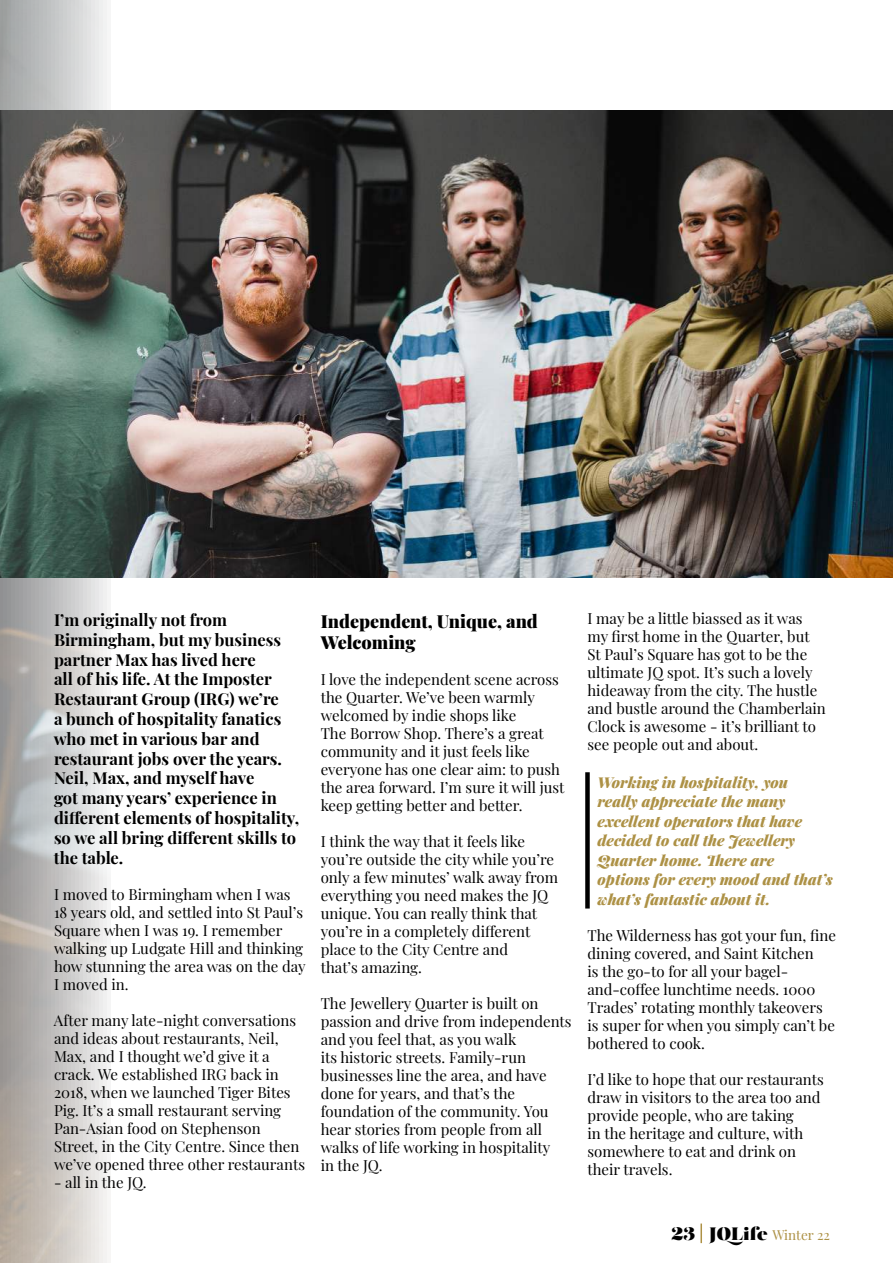
<style>
.page{position:relative;width:893px;height:1263px;background:#fff}
.page>*{position:absolute;margin:0;border:0;box-sizing:border-box;transform-origin:0 0}
.t1{font:900 18px/21.6px "Playfair Display";color:#000}
.t2{font:18px "Salome Fine";color:#000}
.t3{font:700 16.5px/19.8px "Playfair Display";color:#000}
.t4{font:15px/18px "Playfair Display";color:#000}
.t5{font:italic 900 15px/19.5px "Playfair Display";color:#ad9145}
.s1{font-family:"Playfair Display";font-size:13.5px;color:#ad9145}
</style>
<div class="page">
<img style="left:0;top:0;width:111px;height:1263px">
<img style="left:0;top:111px;width:893px;height:466px">
<hr style="left:700px;top:1223px;width:2px;height:20px;background:#ad9145">
<div style="left:585px;top:772px;width:5px;height:136px;background:#000"></div>
<p class="t3" style="left:54px;top:611px;width:247px">I’m originally not from<br>Birmingham, but my business partner Max has lived here<br>all of his life. At the Imposter<br>Restaurant Group (IRG) we’re<br>a bunch of hospitality fanatics who met in various bar and restaurant jobs over the years.<br>Neil, Max, and myself have<br>got many years’ experience in different elements of hospitality, so we all bring different skills to the table.</p>
<p class="t4" style="left:54px;top:886px;width:253px">I moved to Birmingham when I was<br>18 years old, and settled into St Paul’s<br>Square when I was 19. I remember walking up Ludgate Hill and thinking how stunning the area was on the day<br>I moved in.</p>
<p class="t4" style="left:54px;top:1012px;width:253px">After many late-night conversations and ideas about restaurants, Neil, Max, and I thought we’d give it a crack. We established IRG back in 2018, when we launched Tiger Bites Pig. It’s a small restaurant serving Pan-Asian food on Stephenson Street, in the City Centre. Since then we’ve opened three other restaurants</p>
<p class="t4" style="left:54px;top:1174px;width:94px">- all in the JQ.</p>
<p class="t1" style="left:321px;top:611px;width:219px">Independent, Unique, and<br>Welcoming</p>
<p class="t4" style="left:321px;top:671px;width:245px">I love the independent scene across the Quarter. We’ve been warmly welcomed by indie shops like<br>The Borrow Shop. There’s a great community and it just feels like everyone has one clear aim: to push the area forward. I’m sure it will just keep getting better and better.</p>
<p class="t4" style="left:321px;top:833px;width:239px">I think the way that it feels like you’re outside the city while you’re only a few minutes’ walk away from everything you need makes the JQ unique. You can really think that you’re in a completely different place to the City Centre and<br>that’s amazing.</p>
<p class="t4" style="left:321px;top:995px;width:252px">The Jewellery Quarter is built on passion and drive from independents and you feel that, as you walk<br>its historic streets. Family-run businesses line the area, and have done for years, and that’s the foundation of the community. You hear stories from people from all walks of life working in hospitality<br>in the JQ.</p>
<p class="t4" style="left:587px;top:611px;width:240px">I may be a little biassed as it was my first home in the Quarter, but<br>St Paul’s Square has got to be the ultimate JQ spot. It’s such a lovely hideaway from the city. The hustle and bustle around the Chamberlain<br>Clock is awesome - it’s brilliant to see people out and about.</p>
<p class="t5" style="left:598px;top:771px;width:237px">Working in hospitality, you<br>really appreciate the many excellent operators that have decided to call the Jewellery<br>Quarter home. There are<br>options for every mood and that’s what’s fantastic about it.</p>
<p class="t4" style="left:587px;top:925px;width:250px">The Wilderness has got your fun, fine dining covered, and Saint Kitchen<br>is the go-to for all your bagel&shy;and-coffee lunchtime needs. 1000<br>Trades’ rotating monthly takeovers is super for when you simply can’t be bothered to cook.</p>
<p class="t4" style="left:587px;top:1071px;width:238px">I’d like to hope that our restaurants draw in visitors to the area too and provide people, who are taking<br>in the heritage and culture, with somewhere to eat and drink on their travels.</p>
<p class="t2" style="left:672px;top:1226px;width:160px">23 JQLife <span class="s1">Winter 22</span></p>
</div>
